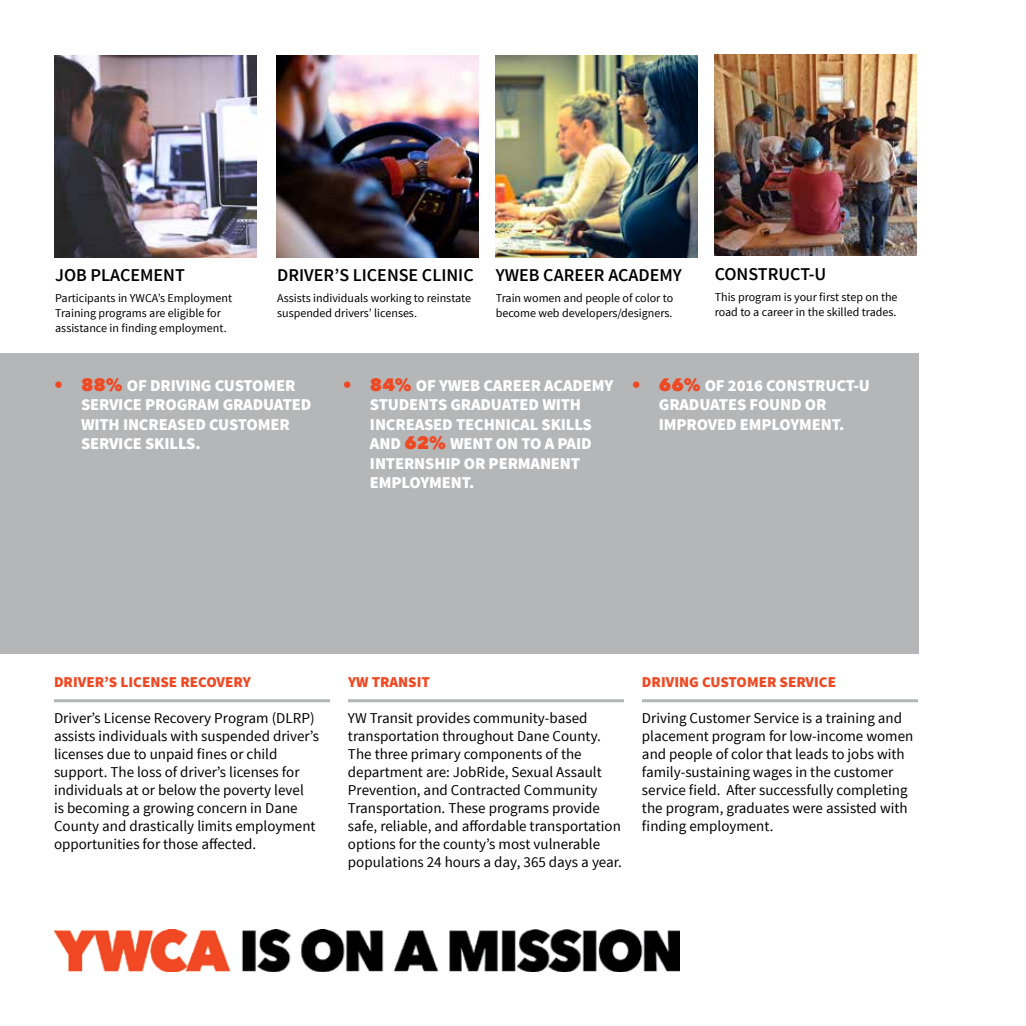
<style>
.page{position:relative;width:1026px;height:1026px;background:#fff}
.page>*{position:absolute;margin:0;border:0;box-sizing:border-box;transform-origin:0 0}
.t1{font:600 18px "Source Sans Pro";color:#000}
.t2{font:900 16.5px/19.5px "Source Sans Pro";letter-spacing:-.01em;color:#fff}
.t3{font:15px/18px "Source Sans Pro";color:#000}
.t4{font:900 15px "Source Sans Pro";color:#ef4923}
.t5{font:12px/15px "Source Sans Pro";color:#000}
.s1{font-family:"Avenir Next LT Pro";font-weight:800;font-size:18px;color:#ef4923}
</style>
<div class="page">
<div style="left:0;top:353px;width:919px;height:301px;background:#b4b6b8"></div>
<hr style="left:54px;top:699px;width:276px;height:3px;background:#b4b6b8">
<hr style="left:642px;top:699px;width:276px;height:3px;background:#b4b6b8">
<hr style="left:348px;top:699px;width:276px;height:3px;background:#b4b6b8">
<img style="left:54px;top:55px;width:202px;height:202px">
<img style="left:277px;top:55px;width:202px;height:202px">
<img style="left:496px;top:55px;width:202px;height:202px">
<img style="left:715px;top:54px;width:202px;height:202px">
<img style="left:54px;top:930px;width:626px;height:42px">
<p class="t1" style="left:55px;top:263px;width:77px">JOB PLACEME</p>
<p class="t1" style="left:163px;top:263px;width:20px">NT</p>
<p class="t5" style="left:55px;top:291px;width:178px">Participants in YWCA’s Employment<br>Training programs are eligible for assistance in finding employment.</p>
<p class="t1" style="left:277px;top:263px;width:196px">DRIVER’S LICENSE CLINIC</p>
<p class="t5" style="left:277px;top:291px;width:196px">Assists individuals working to reinstate suspended drivers’ licenses.</p>
<p class="t1" style="left:496px;top:263px;width:155px">YWEB CAREE R ACADEMY</p>
<p class="t5" style="left:496px;top:291px;width:179px">Train women and people of color to become web developers/designers.</p>
<p class="t1" style="left:715px;top:262px;width:110px">CONSTRUCT-U</p>
<p class="t5" style="left:715px;top:290px;width:184px">This program is your first step on the road to a career in the skilled trades.</p>
<p class="t2" style="left:81px;top:376px;width:230px;text-indent:-27px"><span class="s1">• 88%</span> OF DRIVING CUSTOMER<br>SERVICE PROGRAM GRADUATED<br>WITH INCREASED CUSTOMER<br>SERVICE SKILLS.</p>
<p class="t2" style="left:343px;top:376px;width:108px"><span class="s1">• 84%</span> OF YWE</p>
<p class="t2" style="left:370px;top:376px;width:245px;text-indent:100px">B CAREER ACADEMY<br>STUDENTS GRADUATED WITH<br>INCREASED TECHNICAL SKILLS<br>AND</p>
<p class="t2" style="left:370px;top:435px;width:221px;text-indent:34px"><span class="s1">62%</span> WENT ON TO A PAID<br>INTERNSHIP OR PERMAN ENT<br>EMPLOYMENT.</p>
<p class="t2" style="left:659px;top:376px;width:210px;text-indent:-27px"><span class="s1">• 66%</span> OF 2016 CONSTRUCT-U<br>GRADUATES FOUND OR<br>IMPROVED EMPLOYMENT.</p>
<p class="t4" style="left:54px;top:673px;width:198px">DRIVER’S LICENSE RECOVERY</p>
<p class="t3" style="left:54px;top:710px;width:267px">Driver’s License Recovery Program (DLRP) assists individuals with suspended driver’s licenses due to unpaid fines or child support. The loss of driver’s licenses for individuals at or below the poverty level<br>is becoming a growing concern in Dane County and drastically limits employment opportunities for those affected.</p>
<p class="t4" style="left:348px;top:673px;width:83px">YW TRANSIT</p>
<p class="t3" style="left:348px;top:710px;width:275px">YW Transit provides community-based transportation throughout Dane County.<br>The three primary components of the department are: JobRide, Sexual Assault Prevention, and Contracted Community Transportation. These programs provide safe, reliable, and affordable transportation options for the county’s most vulnerable populations 24 hours a day, 365 days a year.</p>
<p class="t4" style="left:642px;top:673px;width:196px">DRIVING CUSTOMER SERVICE</p>
<p class="t3" style="left:642px;top:710px;width:273px">Driving Customer Service is a training and placement program for low-income women and people of color that leads to jobs with family-sustaining wages in the customer service field. After successfully completing the program, graduates were assisted with finding employment.</p>
</div>
